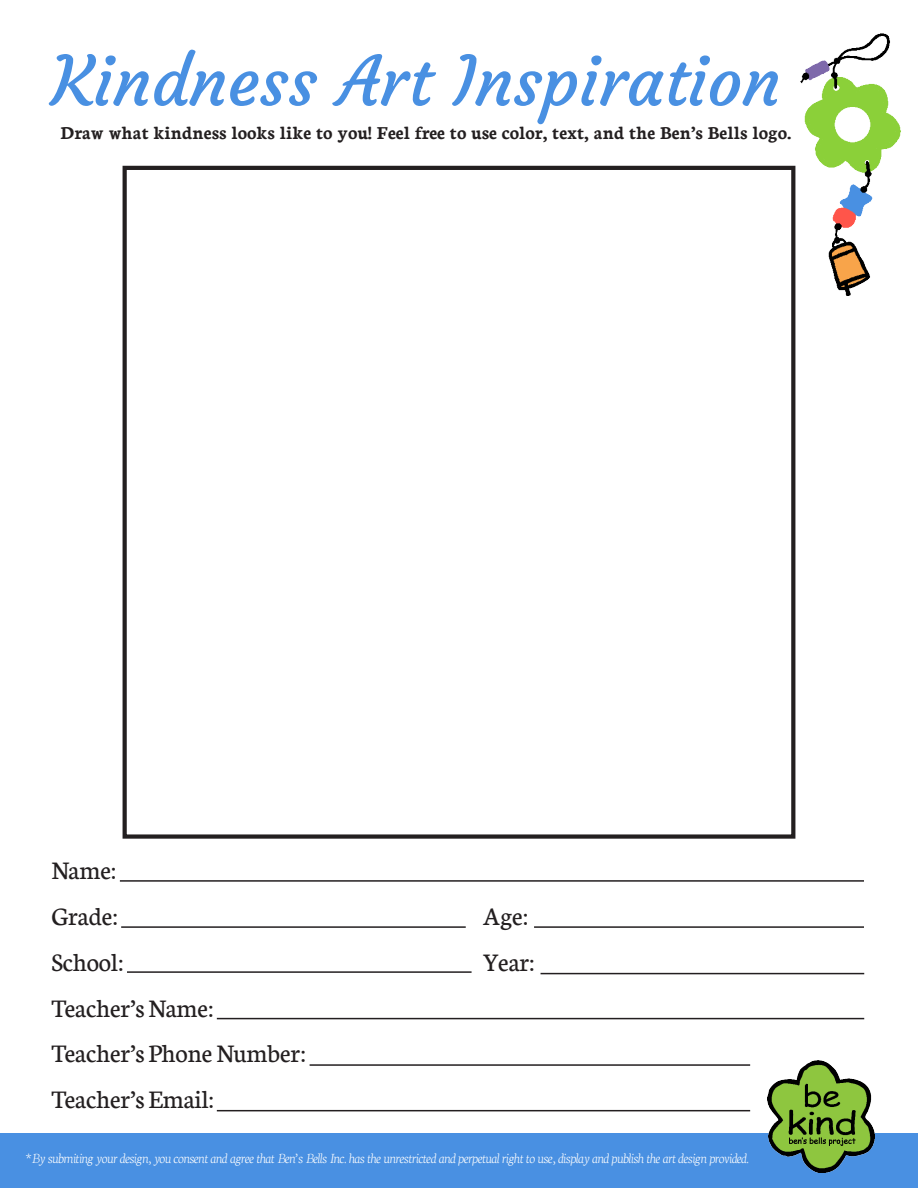
<style>
.page{position:relative;width:918px;height:1188px;background:#fff}
.page>*{position:absolute;margin:0;border:0;box-sizing:border-box;transform-origin:0 0}
.t1{font:67.95px "Courgette";color:#4990e2}
.t2{font:27px "Neuton";color:#231f20}
.t3{font:700 19.5px "Neuton";color:#231f20}
.t4{font:italic 200 15px "Neuton";color:#fff}
</style>
<div class="page">
<div style="left:123px;top:166px;width:672px;height:673px;border:4px solid #231f20"></div>
<div style="left:0;top:1133px;width:918px;height:55px;background:#4990e2"></div>
<img style="left:768px;top:1061px;width:106px;height:112px">
<hr style="left:120px;top:880px;width:744px;height:2px;background:#231f20">
<hr style="left:127px;top:971px;width:345px;height:2px;background:#231f20">
<hr style="left:121px;top:926px;width:345px;height:2px;background:#231f20">
<hr style="left:217px;top:1018px;width:647px;height:1px;background:#231f20">
<hr style="left:310px;top:1064px;width:440px;height:2px;background:#231f20">
<hr style="left:217px;top:1110px;width:533px;height:1px;background:#231f20">
<hr style="left:534px;top:926px;width:330px;height:2px;background:#231f20">
<img style="left:800px;top:33px;width:101px;height:262px">
<hr style="left:541px;top:973px;width:323px;height:1px;background:#231f20">
<p class="t1" style="left:52px;top:39px;width:730px">Kindness Art Inspiration</p>
<p class="t3" style="left:61px;top:122px;width:732px">Draw what kindness looks like to you! Feel free to use color, text, and the Ben’s Bells logo.</p>
<p class="t2" style="left:52px;top:856px;width:67px">Name:</p>
<p class="t2" style="left:52px;top:902px;width:68px">Grade:</p>
<p class="t2" style="left:484px;top:902px;width:46px">Age:</p>
<p class="t2" style="left:52px;top:948px;width:74px">School:</p>
<p class="t2" style="left:484px;top:948px;width:53px">Year:</p>
<p class="t2" style="left:52px;top:994px;width:164px">Teacher’s Name:</p>
<p class="t2" style="left:52px;top:1040px;width:256px">Teacher’s Phone Number:</p>
<p class="t2" style="left:52px;top:1086px;width:164px">Teacher’s Email:</p>
<p class="t4" style="left:26px;top:1151px;width:724px">*By submiting your design, you consent and agree that Ben’s Bells Inc. has the unrestricted and perpetual right to use, display and publish the art design provided.</p>
</div>
